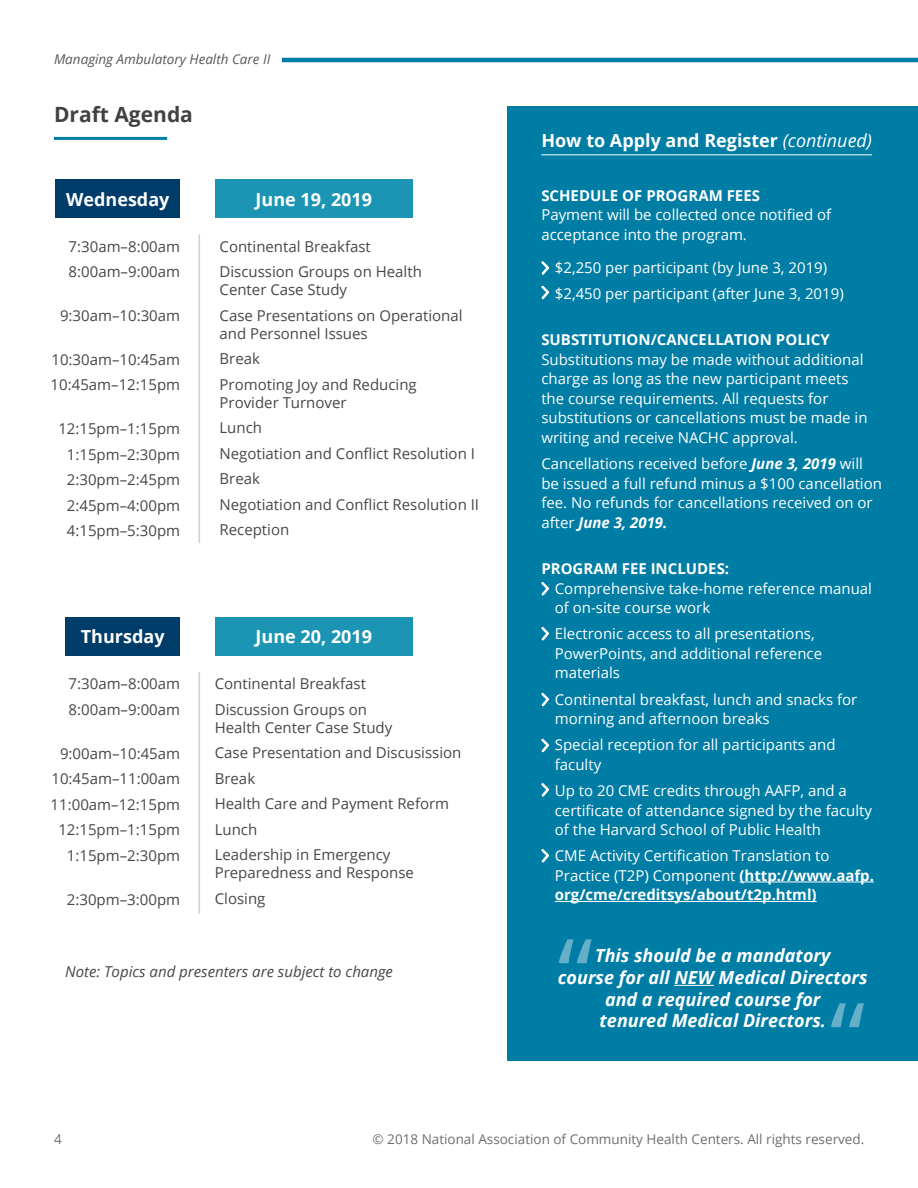
<style>
.page{position:relative;width:918px;height:1188px;background:#fff}
.page>*{position:absolute;margin:0;border:0;box-sizing:border-box;transform-origin:0 0}
.t1{font:700 21px "Open Sans";color:#414042}
.t2{font:italic 700 18px/21.6px "Open Sans";color:#fff;text-align:center}
.t3{font:700 18px "Open Sans";color:#fff}
.t4{font:15px/19.5px "Open Sans";color:#fff}
.t5{font:15px/25.5px "Open Sans";color:#474749}
.t6{font:700 15px "Open Sans";color:#fff}
.t7{font:italic 15px "Open Sans";color:#474749}
.t8{font:13.5px "Open Sans";color:#6d6e71}
.t9{font:italic 13.5px "Open Sans";color:#58595b}
.s1{font-weight:400;font-style:italic}
.s2{font-weight:700;font-style:italic}
.s3{font-weight:700}
</style>
<div class="page">
<hr style="left:282px;top:58px;width:636px;height:4px;background:#007da5">
<hr style="left:54px;top:137px;width:113px;height:3px;background:#007da5">
<div style="left:55px;top:179px;width:125px;height:39px;background:#003c6a"></div>
<div style="left:65px;top:617px;width:115px;height:39px;background:#003c6a"></div>
<div style="left:215px;top:179px;width:198px;height:39px;background:#1b95b3"></div>
<div style="left:215px;top:617px;width:198px;height:39px;background:#1b95b3"></div>
<hr style="left:199px;top:234px;width:1px;height:309px;background:#cfd1d2">
<hr style="left:199px;top:672px;width:1px;height:242px;background:#cfd1d2">
<div style="left:508px;top:107px;width:410px;height:954px;background:#007da5"></div>
<hr style="left:541px;top:154px;width:331px;height:1px;background:#fff">
<hr style="left:739px;top:882px;width:135px;height:1px;background:#fff">
<hr style="left:555px;top:901px;width:262px;height:1px;background:#fff">
<hr style="left:674px;top:985px;width:40px;height:1px;background:#fff">
<svg style="left:541px;top:261px;width:8px;height:14px"></svg>
<svg style="left:541px;top:286px;width:8px;height:13px"></svg>
<svg style="left:541px;top:582px;width:8px;height:14px"></svg>
<svg style="left:541px;top:627px;width:8px;height:14px"></svg>
<svg style="left:541px;top:693px;width:8px;height:13px"></svg>
<svg style="left:541px;top:739px;width:8px;height:13px"></svg>
<svg style="left:541px;top:783px;width:8px;height:14px"></svg>
<svg style="left:541px;top:849px;width:8px;height:14px"></svg>
<svg style="left:559px;top:939px;width:33px;height:24px"></svg>
<svg style="left:831px;top:1003px;width:33px;height:24px"></svg>
<p class="t9" style="left:54px;top:50px;width:218px">Managing Ambulatory Health Care II</p>
<h1 class="t1" style="left:54px;top:99px;width:140px">Draft Agenda</h1>
<p class="t3" style="left:66px;top:186px;width:105px">Wednesday</p>
<p class="t5" style="left:69px;top:233px;width:113px">7:30am–8:00am<br>8:00am–9:00am</p>
<p class="t5" style="left:60px;top:303px;width:122px">9:30am–10:30am</p>
<p class="t5" style="left:51px;top:346px;width:131px">10:30am–10:45am<br>10:45am–12:15pm</p>
<p class="t5" style="left:58px;top:416px;width:123px;text-align:center">12:15pm–1:15pm<br>1:15pm–2:30pm<br>2:30pm–2:45pm<br>2:45pm–4:00pm<br>4:15pm–5:30pm</p>
<p class="t3" style="left:256px;top:186px;width:118px">June 19, 2019</p>
<p class="t5" style="left:220px;top:233px;width:204px">Continental Breakfast<br>Discussion Groups on Health</p>
<p class="t5" style="left:220px;top:277px;width:245px">Center Case Study<br>Case Presentations on Operational</p>
<p class="t5" style="left:220px;top:320px;width:199px">and Personnel Issues<br>Break<br>Promoting Joy and Reducing</p>
<p class="t5" style="left:220px;top:389px;width:261px">Provider Turnover<br>Lunch<br>Negotiation and Conflict Resolution I<br>Break<br>Negotiation and Conflict Resolution II<br>Reception</p>
<p class="t3" style="left:81px;top:624px;width:85px">Thursday</p>
<p class="t5" style="left:69px;top:671px;width:113px">7:30am–8:00am<br>8:00am–9:00am</p>
<p class="t5" style="left:51px;top:740px;width:131px;text-align:right">9:00am–10:45am<br>10:45am–11:00am<br>11:00am–12:15pm<br>12:15pm–1:15pm<br>1:15pm–2:30pm</p>
<p class="t5" style="left:67px;top:886px;width:115px">2:30pm–3:00pm</p>
<p class="t3" style="left:256px;top:624px;width:118px">June 20, 2019</p>
<p class="t5" style="left:215px;top:671px;width:154px">Continental Breakfast<br>Discussion Groups on</p>
<p class="t5" style="left:215px;top:714px;width:248px">Health Center Case Study<br>Case Presentation and Discusission<br>Break<br>Health Care and Payment Reform<br>Lunch<br>Leadership in Emergency</p>
<p class="t5" style="left:215px;top:860px;width:201px">Preparedness and Response<br>Closing</p>
<p class="t7" style="left:65px;top:961px;width:329px">Note: Topics and presenters are subject to change</p>
<p class="t3" style="left:541px;top:128px;width:332px">How to Apply and Register <span class="s1">(continued)</span></p>
<p class="t6" style="left:541px;top:185px;width:220px">SCHEDULE OF PROGRAM FEES</p>
<p class="t4" style="left:541px;top:205px;width:291px">Payment will be collected once notified of acceptance into the program.</p>
<p class="t4" style="left:555px;top:254px;width:290px;line-height:26.2px">$2,250 per participant (by June 3, 2019) $2,450 per participant (after June 3, 2019)</p>
<p class="t6" style="left:541px;top:329px;width:290px">SUBSTITUTION/CANCELLATION POLICY</p>
<p class="t4" style="left:541px;top:349px;width:328px">Substitutions may be made without additional charge as long as the new participant meets the course requirements. All requests for substitutions or cancellations must be made in writing and receive NACHC approval.</p>
<p class="t4" style="left:541px;top:454px;width:342px">Cancellations received before <span class="s2">June 3, 2019</span> will be issued a full refund minus a $100 cancellation fee. No refunds for cancellations received on or after <span class="s2">June 3, 2019.</span></p>
<p class="t6" style="left:541px;top:558px;width:189px">PROGRAM FEE INCLUDES:</p>
<p class="t4" style="left:555px;top:578px;width:319px">Comprehensive take-home reference manual of on-site course work</p>
<p class="t4" style="left:555px;top:624px;width:269px">Electronic access to all presentations,<br>PowerPoints, and additional reference materials</p>
<p class="t4" style="left:555px;top:689px;width:304px">Continental breakfast, lunch and snacks for morning and afternoon breaks</p>
<p class="t4" style="left:555px;top:735px;width:282px">Special reception for all participants and faculty</p>
<p class="t4" style="left:555px;top:781px;width:319px">Up to 20 CME credits through AAFP, and a certificate of attendance signed by the faculty of the Harvard School of Public Health</p>
<p class="t4" style="left:555px;top:846px;width:321px">CME Activity Certification Translation to<br>Practice (T2P) Component <span class="s3">(http://www.aafp. org/cme/creditsys/about/t2p.html)</span></p>
<p class="t2" style="left:558px;top:945px;width:311px">This should be a mandatory<br>course for all NEW Medical Directors and a required course for<br>tenured Medical Directors.</p>
<p class="t8" style="left:54px;top:1130px;width:9px">4</p>
<p class="t8" style="left:373px;top:1130px;width:493px">© 2018 National Association of Community Health Centers. All rights reserved.</p>
</div>
